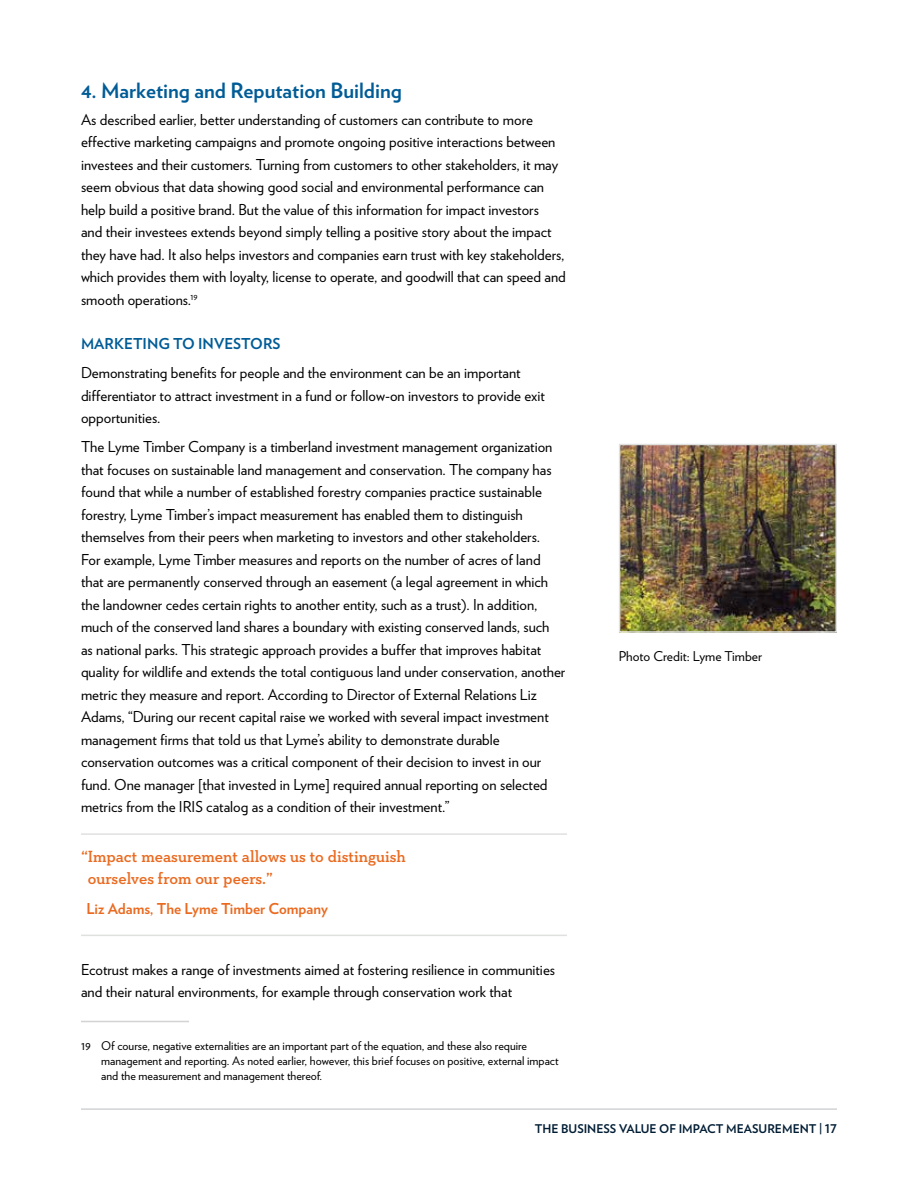
<style>
.page{position:relative;width:918px;height:1188px;background:#fff}
.page>*{position:absolute;margin:0;border:0;box-sizing:border-box;transform-origin:0 0}
.t1{font:700 21px "Verlag";color:#005c97}
.t2{font:600 16.5px/22.5px "Neutraface Slab Text";color:#ea6a20}
.t3{font:15px/22.5px "Verlag";color:#000}
.t4{font:700 15px "Verlag";color:#ea6a20}
.t5{font:700 15px "Verlag";color:#005c97}
.t6{font:13.5px "Verlag";color:#000}
.t7{font:12px/15px "Verlag";color:#000}
.t8{font:700 12px "Verlag";color:#001d34}
</style>
<div class="page">
<hr style="left:81px;top:1108px;width:756px;height:2px;background:#d1d3d4">
<hr style="left:81px;top:833px;width:486px;height:2px;background:#dfe1df">
<hr style="left:81px;top:935px;width:486px;height:1px;background:#dfe1df">
<hr style="left:81px;top:1021px;width:108px;height:1px;background:#d1d3d4">
<img style="left:622px;top:447px;width:212px;height:183px">
<div style="left:619px;top:444px;width:218px;height:189px;border:2px solid #dfe1df"></div>
<h1 class="t1" style="left:81px;top:74px;width:322px">4. Marketing and Reputation Building</h1>
<p class="t3" style="left:81px;top:107px;width:486px">As described earlier, better understanding of customers can contribute to more effective marketing campaigns and promote ongoing positive interactions between investees and their customers. Turning from customers to other stakeholders, it may seem obvious that data showing good social and environmental performance can help build a positive brand. But the value of this information for impact investors<br>and their investees extends beyond simply telling a positive story about the impact they have had. It also helps investors and companies earn trust with key stakeholders, which provides them with loyalty, license to operate, and goodwill that can speed and smooth operations.<sup>19</sup></p>
<p class="t5" style="left:81px;top:332px;width:201px">MARKETING TO INVESTORS</p>
<p class="t3" style="left:81px;top:361px;width:466px">Demonstrating benefits for people and the environment can be an important differentiator to attract investment in a fund or follow-on investors to provide exit opportunities.</p>
<p class="t3" style="left:81px;top:435px;width:486px">The Lyme Timber Company is a timberland investment management organization that focuses on sustainable land management and conservation. The company has found that while a number of established forestry companies practice sustainable forestry, Lyme Timber’s impact measurement has enabled them to distinguish themselves from their peers when marketing to investors and other stakeholders.<br>For example, Lyme Timber measures and reports on the number of acres of land that are permanently conserved through an easement (a legal agreement in which the landowner cedes certain rights to another entity, such as a trust). In addition, much of the conserved land shares a boundary with existing conserved lands, such<br>as national parks. This strategic approach provides a buffer that improves habitat quality for wildlife and extends the total contiguous land under conservation, another metric they measure and report. According to Director of External Relations Liz Adams, “During our recent capital raise we worked with several impact investment management firms that told us that Lyme’s ability to demonstrate durable conservation outcomes was a critical component of their decision to invest in our fund. One manager [that invested in Lyme] required annual reporting on selected metrics from the IRIS catalog as a condition of their investment.”</p>
<p class="t2" style="left:88px;top:845px;width:320px;text-indent:-7px">“Impact measurement allows us to distinguish ourselves from our peers.”</p>
<p class="t4" style="left:86px;top:897px;width:243px">Liz Adams, The Lyme Timber Company</p>
<p class="t3" style="left:81px;top:957px;width:476px">Ecotrust makes a range of investments aimed at fostering resilience in communities and their natural environments, for example through conservation work that</p>
<p class="t7" style="left:101px;top:1038px;width:459px;text-indent:-20px">19 Of course, negative externalities are an important part of the equation, and these also require management and reporting. As noted earlier, however, this brief focuses on positive, external impact and the measurement and management thereof.</p>
<p class="t6" style="left:619px;top:646px;width:145px">Photo Credit: Lyme Timber</p>
<p class="t8" style="left:535px;top:1120px;width:304px">THE BUSINESS VALUE OF IMPACT MEASUREMENT | 17</p>
</div>
